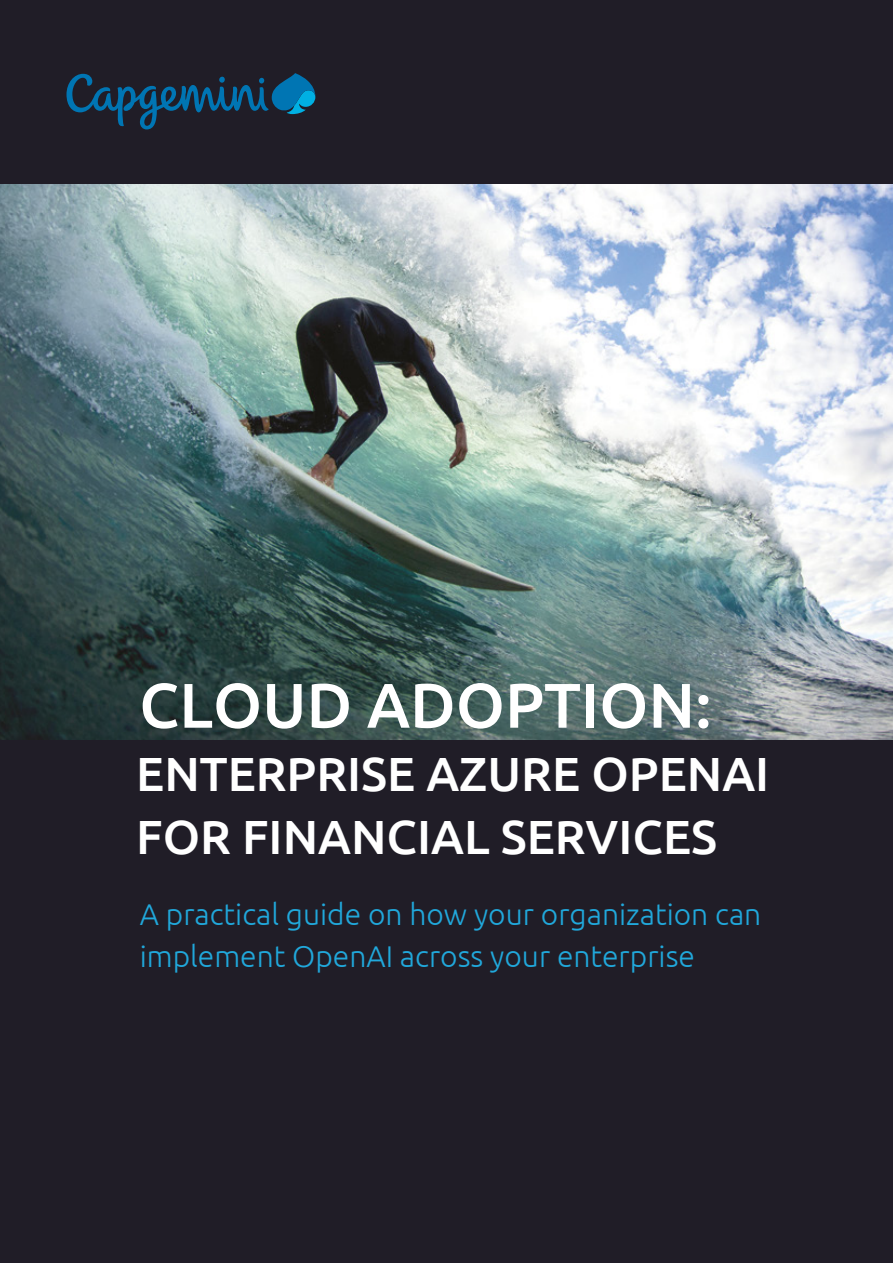
<style>
.page{position:relative;width:893px;height:1263px;background:#fff}
.page>*{position:absolute;margin:0;border:0;box-sizing:border-box;transform-origin:0 0}
.t1{font:500 63px "Ubuntu";color:#fff}
.t2{font:500 48px/63px "Ubuntu";color:#fff}
.t3{font:300 30px/42px "Ubuntu";color:#21a8db}
</style>
<div class="page">
<div style="left:0;top:0;width:893px;height:184px;background:#201d27"></div>
<img style="left:0;top:184px;width:893px;height:556px">
<div style="left:0;top:740px;width:893px;height:523px;background:#201d27"></div>
<svg style="left:66px;top:73px;width:249px;height:56px"></svg>
<h1 class="t1" style="left:139px;top:665px;width:574px">CLOUD ADOPTION:</h1>
<h2 class="t2" style="left:136px;top:740px;width:634px">ENTERPRISE AZURE OPENAI<br>FOR FINANCIAL SERVICES</h2>
<p class="t3" style="left:140px;top:892px;width:623px">A practical guide on how your organization can implement OpenAI across your enterprise</p>
</div>
